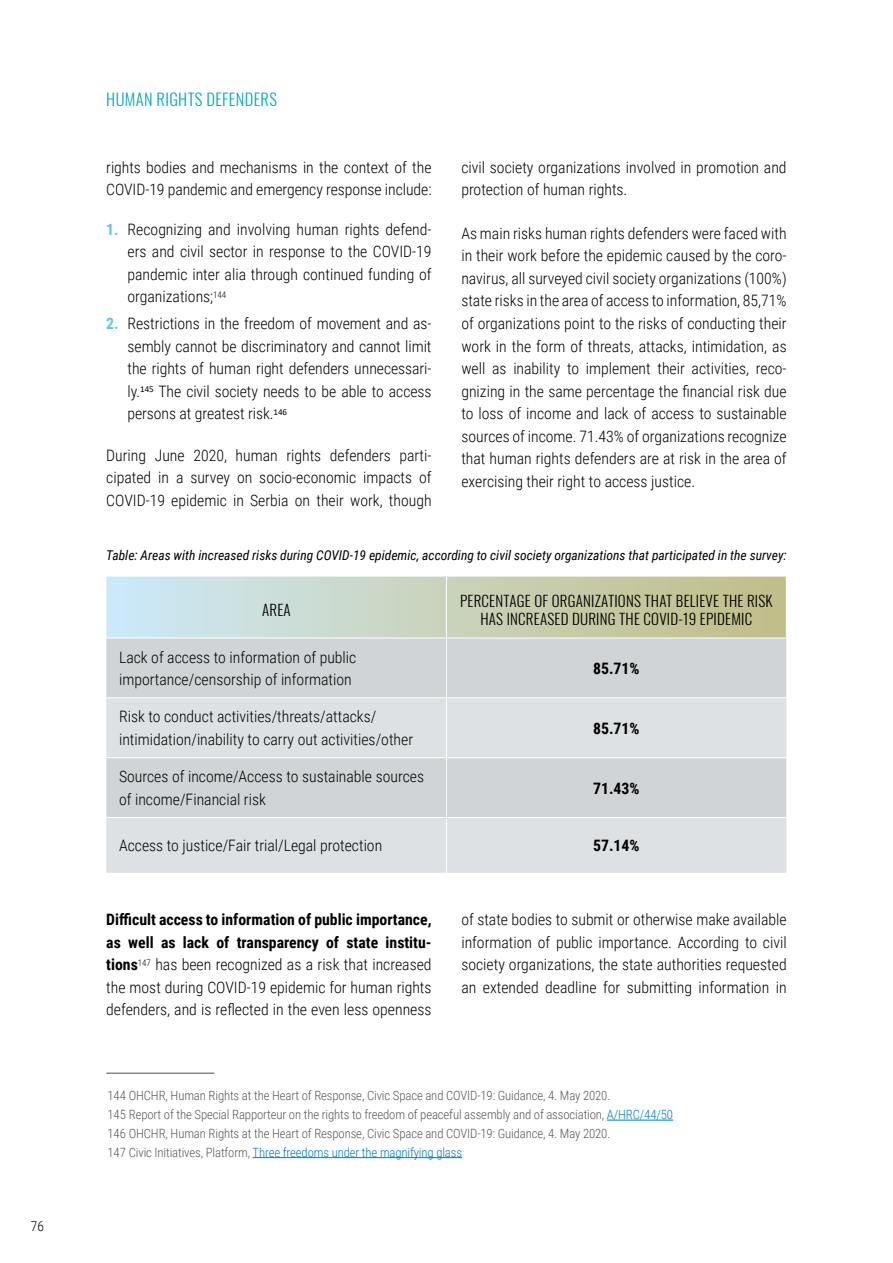
<style>
.page{position:relative;width:893px;height:1263px;background:#fff}
.page>*{position:absolute;margin:0;border:0;box-sizing:border-box;transform-origin:0 0}
.t1{font:300 16.5px "Oswald";letter-spacing:.02em;color:#00aab8}
.t2{font:300 15.75px/22.5px "Roboto Condensed";color:#000;text-align:justify}
.t3{font:700 15.75px "Roboto Condensed";color:#000}
.t4{font:300 15px/18px "Oswald";letter-spacing:.015em;color:#000;text-align:center}
.t5{font:italic 13.5px "Roboto Condensed";color:#000}
.t6{font:300 13.5px "Roboto Condensed";color:#000}
.t7{font:300 12.75px/18.8px "Roboto Condensed";letter-spacing:-.01em;color:#565656}
.s1{font-weight:700;color:#5bc5f2}
.s2{font-weight:700}
.s3{color:#007ac3}
</style>
<div class="page">
<hr style="left:106px;top:1072px;width:108px;height:2px;background:#565656">
<hr style="left:607px;top:1120px;width:66px;height:1px;background:#007ac3">
<hr style="left:253px;top:1157px;width:209px;height:1px;background:#007ac3">
<svg style="left:106px;top:577px;width:680px;height:61px;background:#c8d3bd"></svg>
<div style="left:106px;top:639px;width:680px;height:58px;background:#d0d4d6"></div>
<svg style="left:106px;top:698px;width:680px;height:175px;background:#d8dcde"></svg>
<hr style="left:446px;top:638px;width:1px;height:59px;background:#fff">
<hr style="left:446px;top:698px;width:1px;height:59px;background:#fff">
<hr style="left:106px;top:757px;width:340px;height:1px;background:#fff">
<hr style="left:446px;top:757px;width:340px;height:1px;background:#fff">
<hr style="left:446px;top:758px;width:1px;height:59px;background:#fff">
<hr style="left:106px;top:817px;width:340px;height:1px;background:#fff">
<hr style="left:446px;top:577px;width:1px;height:61px;background:#fff">
<hr style="left:446px;top:817px;width:340px;height:1px;background:#fff">
<hr style="left:446px;top:818px;width:1px;height:55px;background:#fff">
<p class="t6" style="left:31px;top:1216px;width:15px">76</p>
<p class="t1" style="left:106px;top:85px;width:172px">HUMAN RIGHTS DEFENDERS</p>
<p class="t2" style="left:106px;top:155px;width:327px">rights bodies and mechanisms in the context of the<br>COVID-19 pandemic and emergency response include:</p>
<p class="t2" style="left:128px;top:217px;width:306px;text-indent:-21px"><span class="s1">1.</span> Recognizing and involving human rights defend&shy;ers and civil sector in response to the COVID-19 pandemic inter alia through continued funding of organizations;<sup>144</sup></p>
<p class="t2" style="left:128px;top:312px;width:306px;text-indent:-21px"><span class="s1">2.</span> Restrictions in the freedom of movement and as&shy;sembly cannot be discriminatory and cannot limit the rights of human right defenders unnecessari&shy;ly.<sup>145</sup> The civil society needs to be able to access persons at greatest risk.<sup>146</sup></p>
<p class="t2" style="left:106px;top:443px;width:327px">During June 2020, human rights defenders parti&shy;cipated in a survey on socio-economic impacts of COVID-19 epidemic in Serbia on their work, though</p>
<p class="t2" style="left:461px;top:155px;width:327px">civil society organizations involved in promotion and protection of human rights.</p>
<p class="t2" style="left:461px;top:222px;width:327px">As main risks human rights defenders were faced with in their work before the epidemic caused by the coro&shy;navirus, all surveyed civil society organizations (100%) state risks in the area of access to information, 85,71% of organizations point to the risks of conducting their work in the form of threats, attacks, intimidation, as well as inability to implement their activities, reco&shy;gnizing in the same percentage the financial risk due to loss of income and lack of access to sustainable sources of income. 71.43% of organizations recognize that human rights defenders are at risk in the area of exercising their right to access justice.</p>
<p class="t5" style="left:106px;top:545px;width:682px">Table: Areas with increased risks during COVID-19 epidemic, according to civil society organizations that participated in the survey:</p>
<p class="t4" style="left:262px;top:599px;width:30px">AREA</p>
<p class="t4" style="left:460px;top:590px;width:314px">PERCENTAGE OF ORGANIZATIONS THAT BELIEVE THE RISK<br>HAS INCREASED DURING THE COVID-19 EPIDEMIC</p>
<p class="t2" style="left:119px;top:645px;width:239px">Lack of access to information of public importance/censorship of information</p>
<p class="t3" style="left:593px;top:657px;width:48px">85.71%</p>
<p class="t2" style="left:119px;top:705px;width:296px">Risk to conduct activities/threats/attacks/ intimidation/inability to carry out activities/other</p>
<p class="t3" style="left:593px;top:717px;width:48px">85.71%</p>
<p class="t2" style="left:119px;top:765px;width:306px">Sources of income/Access to sustainable sources of income/Financial risk</p>
<p class="t3" style="left:593px;top:777px;width:48px">71.43%</p>
<p class="t2" style="left:119px;top:834px;width:265px">Access to justice/Fair trial/Legal protection</p>
<p class="t3" style="left:593px;top:834px;width:48px">57.14%</p>
<p class="t2" style="left:106px;top:908px;width:327px"><span class="s2">Difficult access to information of public importance, as well as lack of transparency of state institu&shy;tions</span><sup>147</sup> has been recognized as a risk that increased the most during COVID-19 epidemic for human rights defenders, and is reflected in the even less openness</p>
<p class="t2" style="left:461px;top:908px;width:327px">of state bodies to submit or otherwise make available information of public importance. According to civil society organizations, the state authorities requested an extended deadline for submitting information in</p>
<p class="t7" style="left:108px;top:1086px;width:567px">144 OHCHR, Human Rights at the Heart of Response, Civic Space and COVID-19: Guidance, 4. May 2020.<br>145 Report of the Special Rapporteur on the rights to freedom of peaceful assembly and of association, <span class="s3">A/HRC/44/50<br></span>146 OHCHR, Human Rights at the Heart of Response, Civic Space and COVID-19: Guidance, 4. May 2020.<br>147 Civic Initiatives, Platform, <span class="s3">Three freedoms under the magnifying glass</span></p>
</div>
